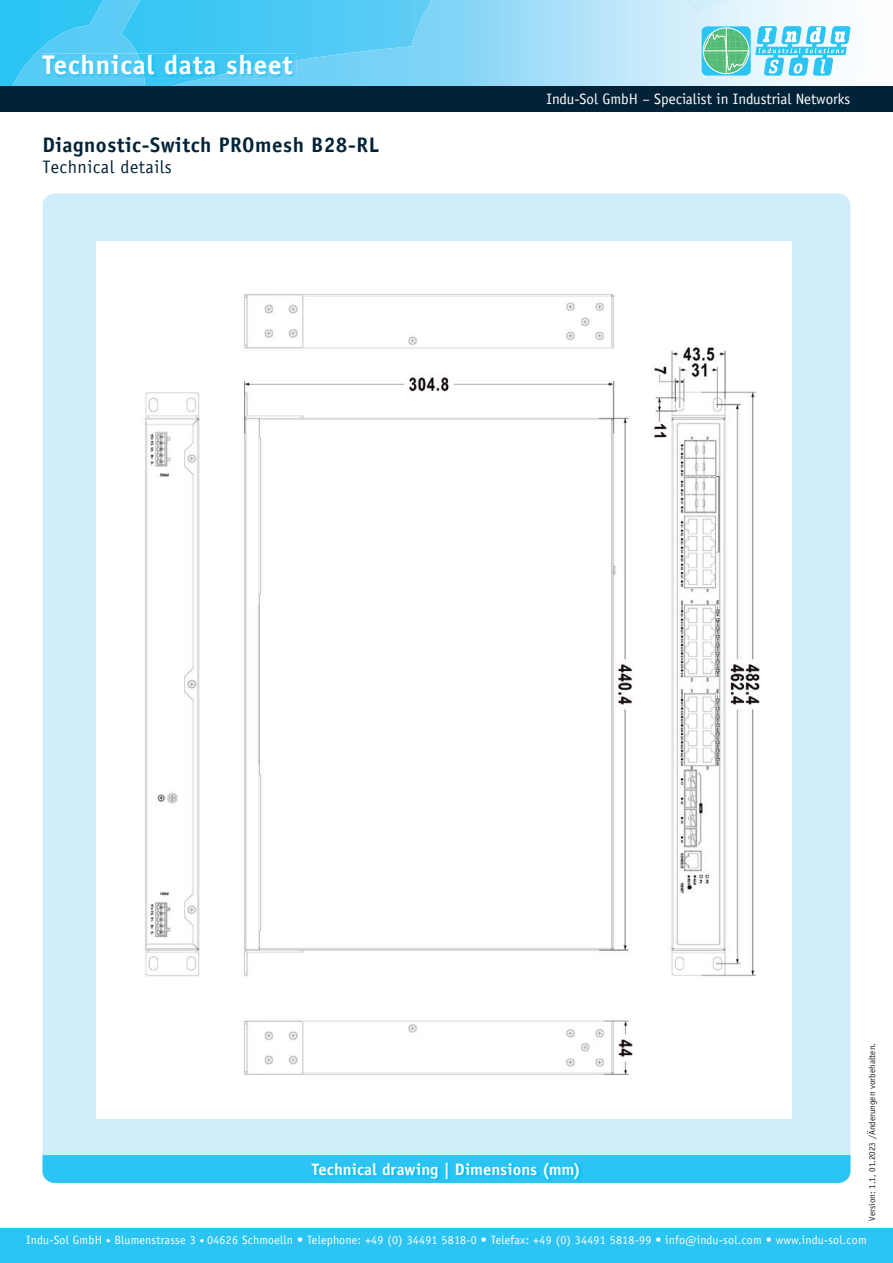
<style>
.page{position:relative;width:893px;height:1263px;background:#fff}
.page>*{position:absolute;margin:0;border:0;box-sizing:border-box;transform-origin:0 0}
.t1{font:700 27px "Officina Sans";letter-spacing:.03em;color:#fff}
.t2{font:700 21px "Officina Sans";letter-spacing:.025em;color:#022337}
.t3{font:18px "Officina Sans";letter-spacing:.025em;color:#022337}
.t4{font:700 16.5px "Officina Sans";letter-spacing:.005em;color:#fff}
.t5{font:15px "Officina Sans";color:#fff}
.t6{font:12px "Officina Sans";letter-spacing:.02em;color:#fff}
.t7{font:9px "Officina Sans";color:#231f20}
.s1{font-size:9px}
</style>
<div class="page">
<img style="left:7px;top:0;width:824px;height:86px">
<div style="left:0;top:86px;width:893px;height:26px;background:#022337"></div>
<svg style="left:701px;top:26px;width:50px;height:50px"></svg>
<svg style="left:755px;top:26px;width:96px;height:50px"></svg>
<svg style="left:703px;top:28px;width:46px;height:46px;background:#69c8a5"></svg>
<div style="left:0;top:1228px;width:893px;height:35px;background:#2bc4f3"></div>
<img style="left:42px;top:54px;width:254px;height:24px">
<div style="left:43px;top:193px;width:807px;height:990px;background:#d0edfb;border-radius:12px"></div>
<div style="left:97px;top:242px;width:695px;height:877px;background:#fff"></div>
<svg style="left:43px;top:1155px;width:807px;height:28px;background:#2cc4f3"></svg>
<img style="left:311px;top:1162px;width:272px;height:20px">
<img style="left:145px;top:294px;width:614px;height:781px">
<h1 class="t1" style="left:43px;top:48px;width:251px">Technical data sheet</h1>
<h2 class="t2" style="left:42px;top:131px;width:338px">Diagnostic-Switch PROmesh B28-RL</h2>
<h3 class="t3" style="left:42px;top:157px;width:131px">Technical details</h3>
<p class="t5" style="left:546px;top:90px;width:305px">Indu-Sol GmbH – Specialist in Industrial Networks</p>
<h3 class="t4" style="left:312px;top:1159px;width:270px">Technical drawing | Dimensions (mm)</h3>
<p class="t7" style="left:867px;top:1221px;width:179px;rotate:-90deg">Version: 1.1, 01.2023 /Änderungen vorbehalten.</p>
<p class="t6" style="left:26px;top:1233px;width:842px">Indu-Sol GmbH <span class="s1">•</span> Blumenstrasse 3 <span class="s1">•</span> 04626 Schmoelln • Telephone: +49 (0) 34491 5818-0 • Telefax: +49 (0) 34491 5818-99 • info@indu-sol.com • www.indu-sol.com</p>
</div>
